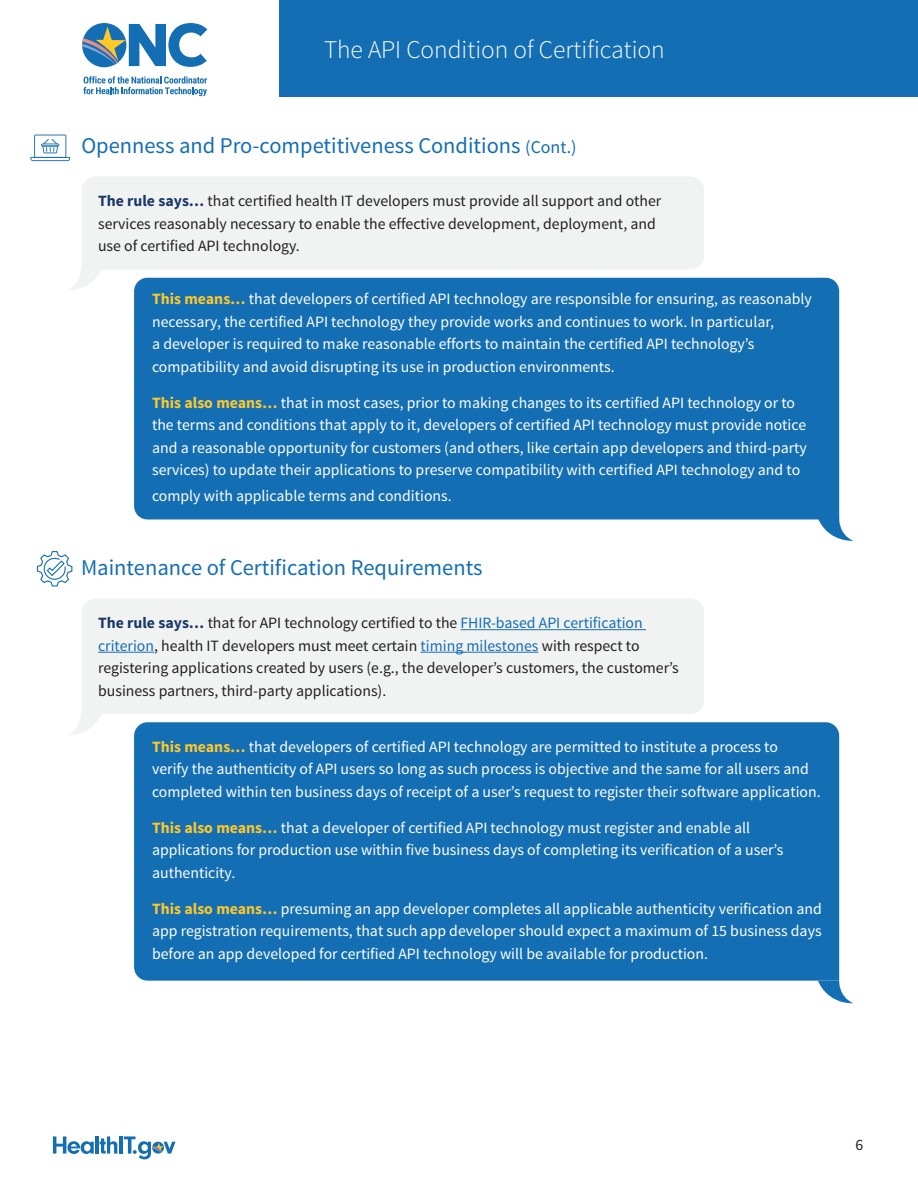
<style>
.page{position:relative;width:918px;height:1188px;background:#fff}
.page>*{position:absolute;margin:0;border:0;box-sizing:border-box;transform-origin:0 0}
.t1{font:300 25.5px "Source Sans Pro";color:#fff}
.t2{font:22.5px "Source Sans Pro";color:#146eb3}
.Body_Text{font:18px "Source Sans Pro";color:#146eb3}
.Body_Text-2{font:15.75px/22.5px "Source Sans Pro";color:#fff}
.Body_Text-3{font:15.75px/22.5px "Source Sans Pro";color:#231f20}
.s1{font-weight:700;color:#1a3868}
.s2{font-weight:700;color:#fec82b}
.s3{color:#146eb3}
</style>
<div class="page">
<div style="left:279px;top:0;width:639px;height:97px;background:#146eb3"></div>
<svg style="left:53px;top:1136px;width:41px;height:18px"></svg>
<hr style="left:95px;top:1136px;width:4px;height:18px;background:#146eb3">
<svg style="left:100px;top:1136px;width:17px;height:18px"></svg>
<hr style="left:119px;top:1136px;width:4px;height:18px;background:#146eb3">
<svg style="left:124px;top:1136px;width:52px;height:23px"></svg>
<svg style="left:83px;top:76px;width:124px;height:20px"></svg>
<svg style="left:82px;top:23px;width:125px;height:44px"></svg>
<div style="left:134px;top:278px;width:705px;height:241px;background:#146eb3"></div>
<div style="left:82px;top:177px;width:622px;height:92px;background:#f1f3f3"></div>
<div style="left:134px;top:722px;width:705px;height:259px;background:#146eb3"></div>
<div style="left:82px;top:599px;width:622px;height:115px;background:#f1f3f3"></div>
<hr style="left:461px;top:629px;width:185px;height:1px;background:#146eb3">
<hr style="left:98px;top:652px;width:56px;height:1px;background:#146eb3">
<hr style="left:421px;top:652px;width:118px;height:1px;background:#146eb3">
<svg style="left:30px;top:135px;width:40px;height:26px"></svg>
<svg style="left:36px;top:551px;width:37px;height:36px"></svg>
<svg style="left:818px;top:518px;width:35px;height:23px"></svg>
<svg style="left:818px;top:981px;width:35px;height:22px"></svg>
<svg style="left:69px;top:268px;width:33px;height:22px"></svg>
<svg style="left:69px;top:713px;width:33px;height:22px"></svg>
<h1 class="t1" style="left:324px;top:34px;width:342px">The API Condition of Certification</h1>
<h2 class="t2" style="left:81px;top:131px;width:441px">Openness and Pro-competitiveness Conditions</h2>
<p class="Body_Text" style="left:525px;top:136px;width:53px">(Cont.)</p>
<p class="Body_Text-3" style="left:98px;top:190px;width:565px"><span class="s1">The rule says…</span> that certified health IT developers must provide all support and other services reasonably necessary to enable the effective development, deployment, and use of certified API technology.</p>
<p class="Body_Text-2" style="left:152px;top:288px;width:661px"><span class="s2">This means…</span> that developers of certified API technology are responsible for ensuring, as reasonably necessary, the certified API technology they provide works and continues to work. In particular,<br>a developer is required to make reasonable efforts to maintain the certified API technology’s compatibility and avoid disrupting its use in production environments.</p>
<p class="Body_Text-2" style="left:152px;top:392px;width:656px"><span class="s2">This also means…</span> that in most cases, prior to making changes to its certified API technology or to the terms and conditions that apply to it, developers of certified API technology must provide notice and a reasonable opportunity for customers (and others, like certain app developers and third-party services) to update their applications to preserve compatibility with certified API technology and to</p>
<p class="Body_Text-2" style="left:152px;top:485px;width:301px">comply with applicable terms and conditions.</p>
<h2 class="t2" style="left:81px;top:554px;width:403px">Maintenance of Certification Requirements</h2>
<p class="Body_Text-3" style="left:98px;top:612px;width:582px"><span class="s1">The rule says…</span> that for API technology certified to the <span class="s3">FHIR-based API certification criterion</span>, health IT developers must meet certain <span class="s3">timing milestones</span> with respect to registering applications created by users (e.g., the developer’s customers, the customer’s business partners, third-party applications).</p>
<p class="Body_Text-2" style="left:152px;top:736px;width:670px"><span class="s2">This means…</span> that developers of certified API technology are permitted to institute a process to<br>verify the authenticity of API users so long as such process is objective and the same for all users and completed within ten business days of receipt of a user’s request to register their software application.</p>
<p class="Body_Text-2" style="left:152px;top:817px;width:633px"><span class="s2">This also means…</span> that a developer of certified API technology must register and enable all applications for production use within five business days of completing its verification of a user’s authenticity.</p>
<p class="Body_Text-2" style="left:152px;top:898px;width:671px;text-align:justify"><span class="s2">This also means…</span> presuming an app developer completes all applicable authenticity verification and app registration requirements, that such app developer should expect a maximum of 15 business days before an app developed for certified API technology will be available for production.</p>
<p class="Body_Text-3" style="left:856px;top:1134px;width:9px">6</p>
</div>
